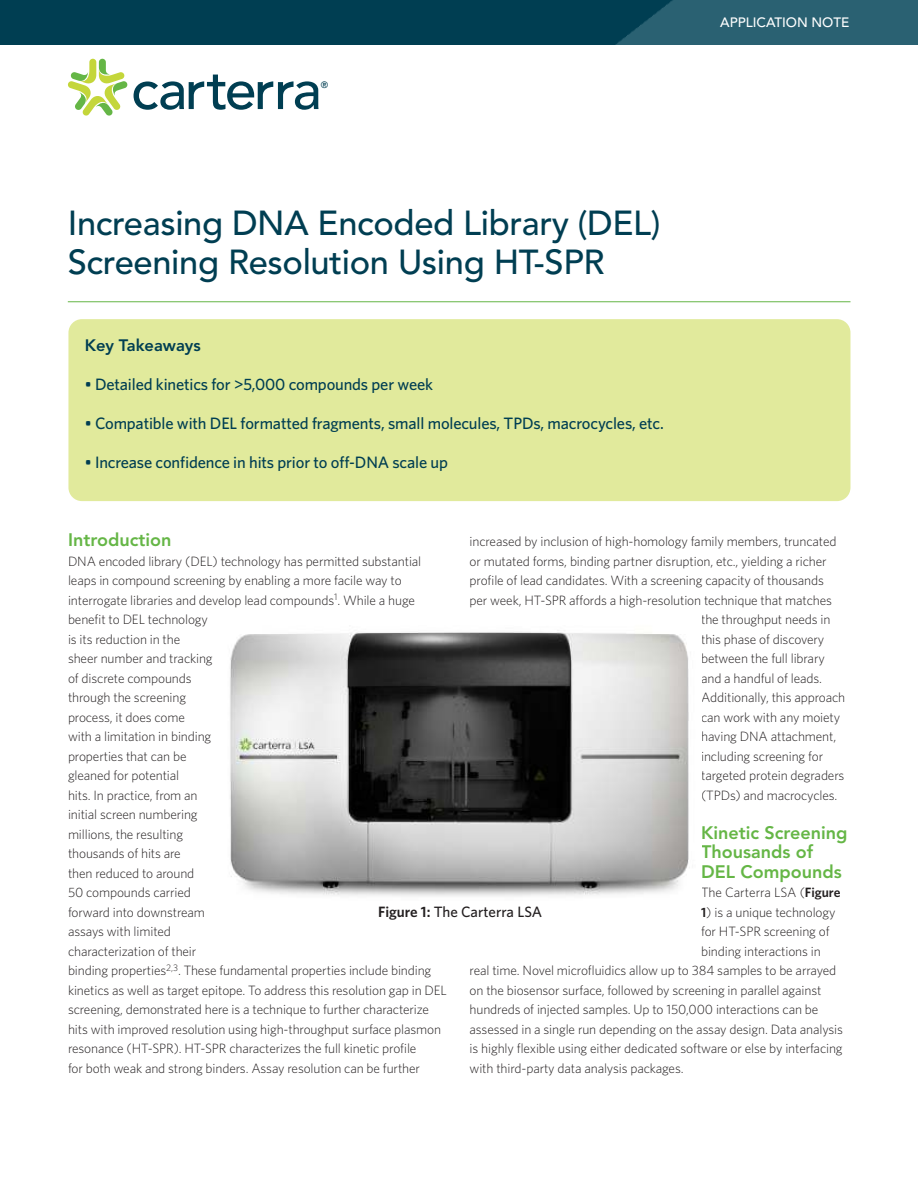
<style>
.page{position:relative;width:918px;height:1188px;background:#fff}
.page>*{position:absolute;margin:0;border:0;box-sizing:border-box;transform-origin:0 0}
.t1{font:500 34.5px/39px "Avenir LT Std";letter-spacing:-.01em;color:#003e52}
.t2{font:800 18px/19.5px "Avenir LT Std";color:#65b646}
.t3{font:500 16.5px "Whitney";letter-spacing:-.01em;color:#003e52}
.t4{font:800 16.5px "Avenir LT Std";color:#003e52}
.t5{font:500 15px "Whitney";color:#231f20}
.t6{font:300 13.5px/19.5px "Whitney";letter-spacing:-.01em;color:#231f20}
.t7{font:500 13.5px "Avenir LT Std";color:#fff}
.t8{font:500 9.15px "Avenir";color:#003e52}
.s1{font-weight:600}
</style>
<div class="page">
<hr style="left:68px;top:301px;width:783px;height:1px;background:#65b646">
<img style="left:0;top:0;width:918px;height:44px">
<svg style="left:134px;top:75px;width:185px;height:35px"></svg>
<svg style="left:68px;top:59px;width:60px;height:57px"></svg>
<div style="left:68px;top:319px;width:783px;height:182px;background:#e1ea9c;border-radius:14px"></div>
<img style="left:230px;top:632px;width:459px;height:264px">
<p class="t8" style="left:321px;top:80px;width:9px">®</p>
<h1 class="t1" style="left:68px;top:207px;width:594px">Increasing DNA Encoded Library (DEL)<br>Screening Resolution Using HT-SPR</h1>
<p class="t4" style="left:85px;top:338px;width:117px">Key Takeaways</p>
<p class="t3" style="left:85px;top:377px;width:350px">• Detailed kinetics for &gt;5,000 compounds per week</p>
<p class="t3" style="left:85px;top:416px;width:581px">• Compatible with DEL formatted fragments, small molecules, TPDs, macrocycles, etc.</p>
<p class="t3" style="left:85px;top:455px;width:365px">• Increase confidence in hits prior to off-DNA scale up</p>
<p class="t7" style="left:720px;top:17px;width:131px">APPLICATION NOTE</p>
<h2 class="t2" style="left:68px;top:532px;width:105px">Introduction</h2>
<p class="t6" style="left:68px;top:552px;width:380px">DNA encoded library (DEL) technology has permitted substantial leaps in compound screening by enabling a more facile way to interrogate libraries and develop lead compounds<sup>1</sup>. While a huge benefit to DEL technology<br>is its reduction in the<br>sheer number and tracking<br>of discrete compounds<br>through the screening<br>process, it does come<br>with a limitation in binding<br>properties that can be<br>gleaned for potential<br>hits. In practice, from an<br>initial screen numbering<br>millions, the resulting<br>thousands of hits are<br>then reduced to around<br>50 compounds carried<br>forward into downstream<br>assays with limited<br>characterization of their<br>binding properties<sup>2,3</sup>. These fundamental properties include binding kinetics as well as target epitope. To address this resolution gap in DEL screening, demonstrated here is a technique to further characterize hits with improved resolution using high-throughput surface plasmon resonance (HT-SPR). HT-SPR characterizes the full kinetic profile<br>for both weak and strong binders. Assay resolution can be further</p>
<p class="t6" style="left:470px;top:532px;width:368px">increased by inclusion of high-homology family members, truncated</p>
<p class="t6" style="left:470px;top:552px;width:359px">or mutated forms, binding partner disruption, etc., yielding a richer</p>
<p class="t6" style="left:470px;top:571px;width:356px">profile of lead candidates. With a screening capacity of thousands</p>
<p class="t6" style="left:470px;top:591px;width:364px">per week, HT-SPR affords a high-resolution technique that matches</p>
<p class="t6" style="left:701px;top:610px;width:131px">the throughput needs in</p>
<p class="t6" style="left:701px;top:630px;width:125px">this phase of discovery</p>
<p class="t6" style="left:701px;top:649px;width:125px">between the full library</p>
<p class="t6" style="left:701px;top:669px;width:122px">and a handful of leads.</p>
<p class="t6" style="left:701px;top:688px;width:146px">Additionally, this approach</p>
<p class="t6" style="left:701px;top:708px;width:141px">can work with any moiety</p>
<p class="t6" style="left:701px;top:727px;width:137px">having DNA attachment,</p>
<p class="t6" style="left:701px;top:747px;width:124px">including screening for</p>
<p class="t6" style="left:701px;top:766px;width:145px">targeted protein degraders</p>
<p class="t6" style="left:701px;top:786px;width:138px">(TPDs) and macrocycles.</p>
<h2 class="t2" style="left:701px;top:824px;width:148px">Kinetic Screening<br>Thousands of<br>DEL Compounds</h2>
<p class="t6" style="left:701px;top:883px;width:141px">The Carterra LSA (<span class="s1">Figure</span></p>
<p class="t6" style="left:701px;top:903px;width:136px"><span class="s1">1</span>) is a unique technology</p>
<p class="t6" style="left:701px;top:922px;width:130px">for HT-SPR screening of</p>
<p class="t6" style="left:701px;top:942px;width:121px">binding interactions in</p>
<p class="t6" style="left:470px;top:961px;width:368px">real time. Novel microfluidics allow up to 384 samples to be arrayed</p>
<p class="t6" style="left:470px;top:981px;width:353px">on the biosensor surface, followed by screening in parallel against</p>
<p class="t6" style="left:470px;top:1000px;width:350px">hundreds of injected samples. Up to 150,000 interactions can be</p>
<p class="t6" style="left:470px;top:1020px;width:375px">assessed in a single run depending on the assay design. Data analysis</p>
<p class="t6" style="left:470px;top:1039px;width:375px">is highly flexible using either dedicated software or else by interfacing</p>
<p class="t6" style="left:470px;top:1059px;width:215px">with third-party data analysis packages.</p>
<p class="t5" style="left:378px;top:905px;width:166px"><span class="s1">Figure 1:</span> The Carterra LSA</p>
</div>
